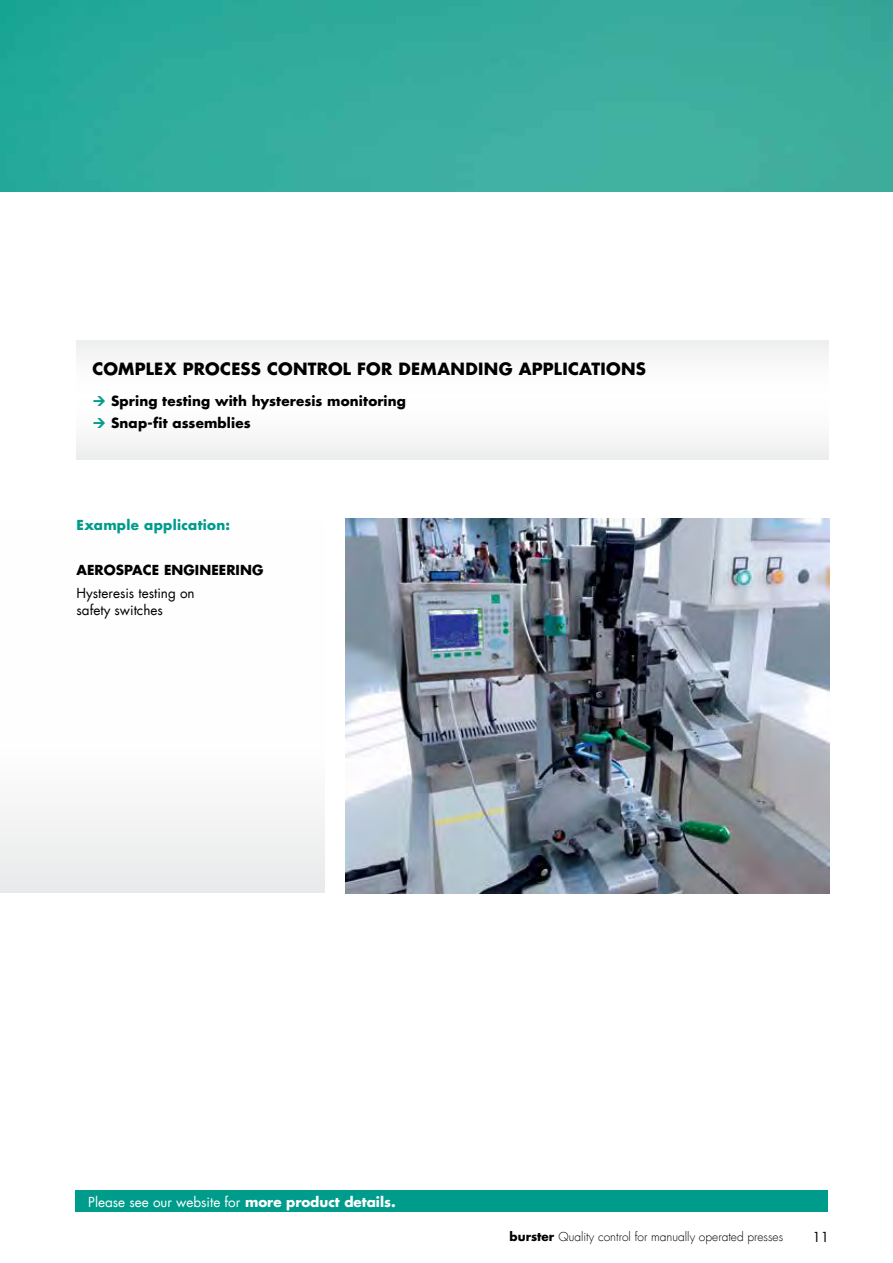
<style>
.page{position:relative;width:893px;height:1263px;background:#fff}
.page>*{position:absolute;margin:0;border:0;box-sizing:border-box;transform-origin:0 0}
.t1{font:700 16.5px "Futura LT";letter-spacing:.015em;color:#000}
.t2{font:700 13.5px/22.2px "Futura LT";letter-spacing:.01em;color:#000}
.t3{font:13.5px "Futura LT";color:#fff}
.t4{font:13.5px/16.2px "Futura LT";color:#000}
.t5{font:700 13.5px "Futura LT";letter-spacing:.02em;color:#009c8b}
.t6{font:300 12px "Futura LT";color:#000}
.s1{font-weight:700}
</style>
<div class="page">
<img style="left:0;top:0;width:893px;height:191px">
<div style="left:0;top:522px;width:324px;height:371px;background:linear-gradient(to bottom,#fff,#f0f1f2)"></div>
<div style="left:77px;top:340px;width:752px;height:119px;background:#f9f9fa"></div>
<img style="left:345px;top:519px;width:484px;height:374px">
<div style="left:75px;top:1191px;width:753px;height:21px;background:#009c8b"></div>
<p class="t1" style="left:92px;top:358px;width:555px">COMPLEX PROCESS CONTROL FOR DEMANDING APPLICATIONS</p>
<p class="t2" style="left:111px;top:390px;width:296px">Spring testing with hysteresis monitoring<br>Snap-fit assemblies</p>
<p class="t5" style="left:77px;top:516px;width:155px">Example application:</p>
<p class="t2" style="left:77px;top:558px;width:188px">AEROSPACE ENGINEERING</p>
<p class="t4" style="left:77px;top:585px;width:120px">Hysteresis testing on safety switches</p>
<p class="t3" style="left:88px;top:1193px;width:309px">Please see our website for <span class="s1">more product details.</span></p>
<p class="t6" style="left:510px;top:1229px;width:275px"><span class="s1">burster</span> Quality control for manually operated presses</p>
<p class="t4" style="left:813px;top:1229px;width:18px">11</p>
</div>
